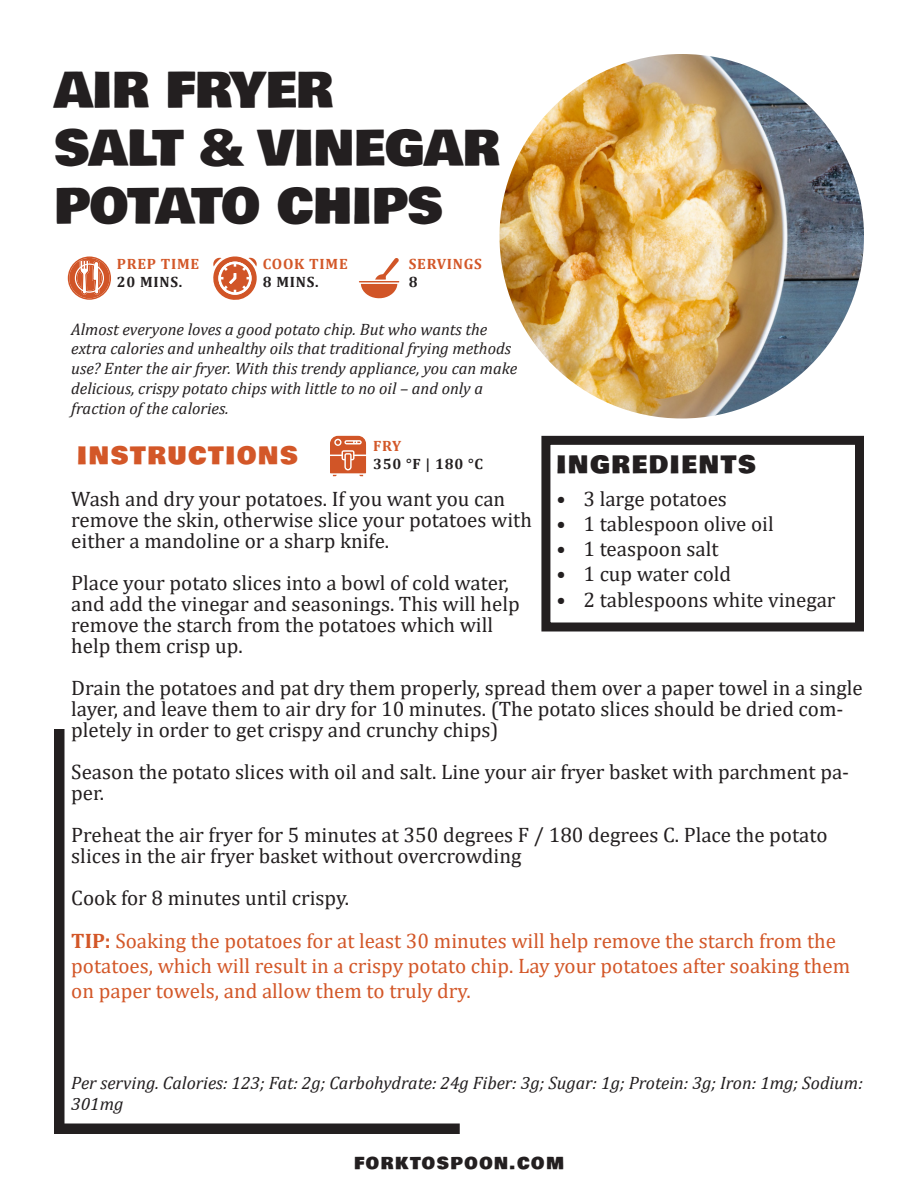
<style>
.page{position:relative;width:918px;height:1188px;background:#fff}
.page>*{position:absolute;margin:0;border:0;box-sizing:border-box;transform-origin:0 0}
.t1{font:48px "Bowlby One";color:#231f20}
.t2{font:24px "Bowlby One";letter-spacing:.075em;color:#d35728}
.t3{font:24px "Bowlby One";letter-spacing:.075em;color:#231f20}
.t4{font:21px/21px "Cambria";color:#231f20}
.t5{font:21px/25.2px "Cambria";color:#d35728}
.t6{font:italic 18px/21.6px "Cambria";color:#231f20}
.t7{font:italic 16.5px/19.8px "Cambria";color:#231f20}
.t8{font:16.5px "Bowlby One";letter-spacing:.1em;color:#231f20}
.t9{font:700 15px "Cambria";letter-spacing:.05em;color:#d35728}
.t10{font:700 15px "Cambria";letter-spacing:.05em;color:#231f20}
.s1{font-weight:700}
</style>
<div class="page">
<img style="left:500px;top:54px;width:364px;height:364px;border-radius:182px">
<div style="left:55px;top:1124px;width:405px;height:10px;background:#231f20"></div>
<div style="left:54px;top:729px;width:10px;height:405px;background:#231f20"></div>
<svg style="left:68px;top:256px;width:43px;height:44px"></svg>
<div style="left:75px;top:264px;width:29px;height:29px;border:1px solid #fff;border-radius:50%"></div>
<svg style="left:213px;top:256px;width:44px;height:44px"></svg>
<svg style="left:359px;top:258px;width:40px;height:41px"></svg>
<svg style="left:541px;top:435px;width:323px;height:197px"></svg>
<svg style="left:330px;top:436px;width:36px;height:40px"></svg>
<p class="t1" style="left:54px;top:54px;width:280px">AIR FRYER</p>
<p class="t1" style="left:54px;top:112px;width:447px">SALT &amp; VINEGAR</p>
<p class="t1" style="left:54px;top:169px;width:390px">POTATO CHIPS</p>
<p class="t9" style="left:117px;top:253px;width:84px">PREP TIME</p>
<p class="t10" style="left:117px;top:271px;width:67px">20 MINS.</p>
<p class="t9" style="left:263px;top:253px;width:86px">COOK TIME</p>
<p class="t10" style="left:263px;top:271px;width:57px">8 MINS.</p>
<p class="t9" style="left:409px;top:253px;width:75px">SERVINGS</p>
<p class="t10" style="left:409px;top:271px;width:10px">8</p>
<p class="t7" style="left:71px;top:318px;width:448px">Almost everyone loves a good potato chip. But who wants the extra calories and unhealthy oils that traditional frying methods use? Enter the air fryer. With this trendy appliance, you can make delicious, crispy potato chips with little to no oil – and only a</p>
<p class="t7" style="left:71px;top:398px;width:159px">fraction of the calories.</p>
<p class="t9" style="left:373px;top:435px;width:30px">FRY</p>
<p class="t10" style="left:373px;top:453px;width:111px">350 °F | 180 °C</p>
<p class="t2" style="left:77px;top:437px;width:222px">INSTRUCTIONS</p>
<p class="t3" style="left:556px;top:446px;width:200px">INGREDIENTS</p>
<p class="t4" style="left:556px;top:488px;width:172px">• 3 large potatoes</p>
<p class="t4" style="left:556px;top:513px;width:219px">• 1 tablespoon olive oil</p>
<p class="t4" style="left:556px;top:539px;width:164px">• 1 teaspoon salt</p>
<p class="t4" style="left:556px;top:564px;width:176px">• 1 cup water cold</p>
<p class="t4" style="left:556px;top:589px;width:281px">• 2 tablespoons white vinegar</p>
<p class="t4" style="left:71px;top:488px;width:462px">Wash and dry your potatoes. If you want you can remove the skin, otherwise slice your potatoes with either a mandoline or a sharp knife.</p>
<p class="t4" style="left:71px;top:572px;width:439px">Place your potato slices into a bowl of cold water,</p>
<p class="t4" style="left:71px;top:593px;width:450px">and add the vinegar and seasonings. This will help remove the starch from the potatoes which will help them crisp up.</p>
<p class="t4" style="left:71px;top:677px;width:793px">Drain the potatoes and pat dry them properly, spread them over a paper towel in a single layer, and leave them to air dry for 10 minutes. (The potato slices should be dried com&shy;pletely in order to get crispy and crunchy chips)</p>
<p class="t4" style="left:71px;top:761px;width:779px">Season the potato slices with oil and salt. Line your air fryer basket with parchment pa&shy;per.</p>
<p class="t4" style="left:71px;top:824px;width:758px">Preheat the air fryer for 5 minutes at 350 degrees F / 180 degrees C. Place the potato slices in the air fryer basket without overcrowding</p>
<p class="t4" style="left:71px;top:887px;width:279px">Cook for 8 minutes until crispy.</p>
<p class="t5" style="left:71px;top:928px;width:780px"><span class="s1">TIP:</span> Soaking the potatoes for at least 30 minutes will help remove the starch from the potatoes, which will result in a crispy potato chip. Lay your potatoes after soaking them on paper towels, and allow them to truly dry.</p>
<p class="t6" style="left:71px;top:1071px;width:793px">Per serving. Calories: 123; Fat: 2g; Carbohydrate: 24g Fiber: 3g; Sugar: 1g; Protein: 3g; Iron: 1mg; Sodium:<br>301mg</p>
<p class="t8" style="left:354px;top:1150px;width:211px">FORKTOSPOON.COM</p>
</div>
